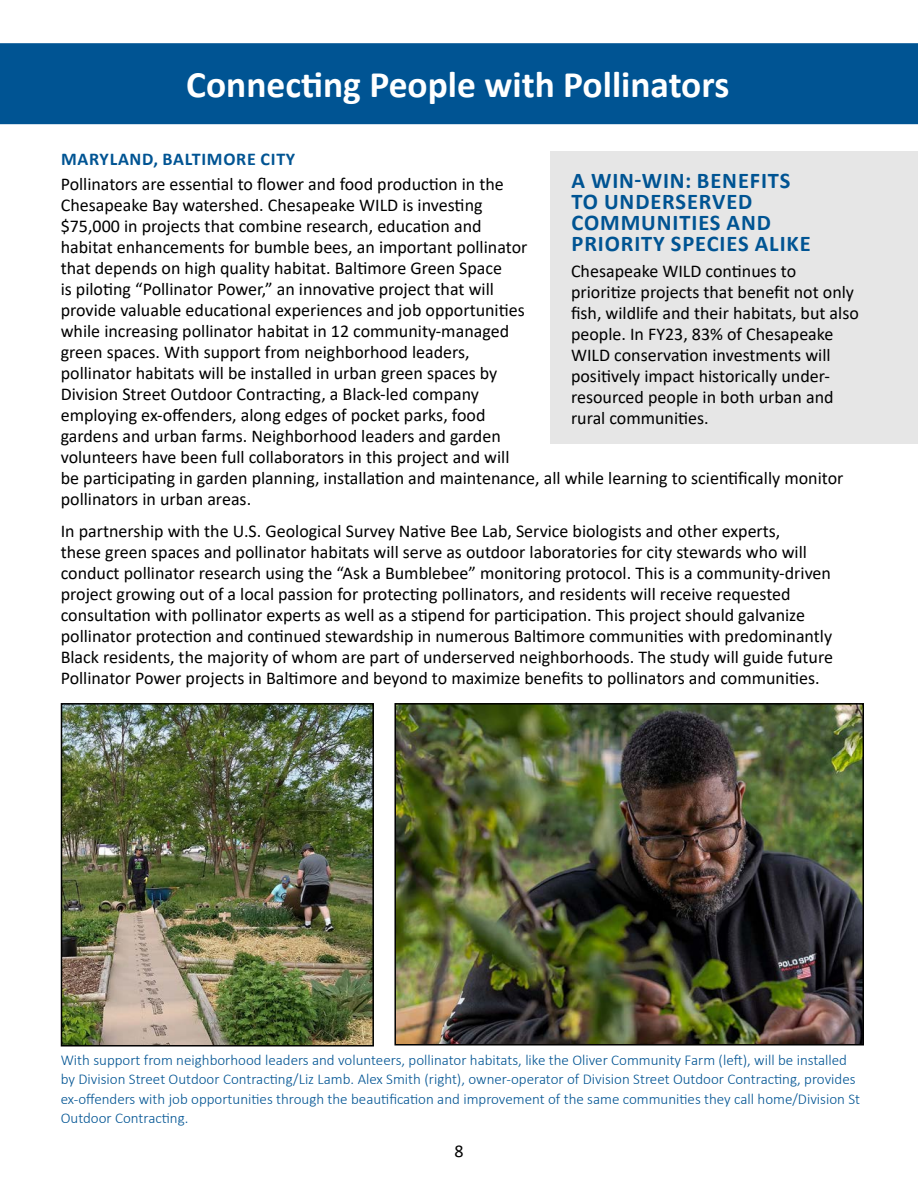
<style>
.page{position:relative;width:918px;height:1188px;background:#fff}
.page>*{position:absolute;margin:0;border:0;box-sizing:border-box;transform-origin:0 0}
.t1{font:700 37.5px "Calibri";color:#fff}
.t2{font:700 22.5px "Calibri";letter-spacing:.04em;color:#005493}
.t3{font:18px/21px "Calibri";color:#000}
.t4{font:700 18px "Calibri";letter-spacing:.04em;color:#005493}
.t5{font:300 15px/19.5px "Calibri";color:#005493}
</style>
<div class="page">
<div style="left:551px;top:151px;width:367px;height:293px;background:#e6e6e6"></div>
<div style="left:0;top:43px;width:918px;height:81px;background:#005493"></div>
<img style="left:397px;top:706px;width:464px;height:337px">
<div style="left:394px;top:703px;width:470px;height:343px;border:2px solid #000"></div>
<img style="left:64px;top:706px;width:307px;height:338px">
<div style="left:61px;top:703px;width:313px;height:344px;border:2px solid #000"></div>
<h2 class="t1" style="left:186px;top:58px;width:545px">Connecting People with Pollinators</h2>
<h3 class="t4" style="left:61px;top:146px;width:236px">MARYLAND, BALTIMORE CITY</h3>
<p class="t3" style="left:61px;top:173px;width:445px">Pollinators are essential to flower and food production in the</p>
<h3 class="t2" style="left:571px;top:165px;width:221px">A WIN-WIN: BENEFITS</h3>
<p class="t3" style="left:61px;top:194px;width:423px">Chesapeake Bay watershed. Chesapeake WILD is investing</p>
<h3 class="t2" style="left:571px;top:186px;width:182px">TO UNDERSERVED</h3>
<p class="t3" style="left:61px;top:215px;width:422px">$75,000 in projects that combine research, education and</p>
<h3 class="t2" style="left:571px;top:207px;width:201px">COMMUNITIES AND</h3>
<p class="t3" style="left:61px;top:236px;width:468px">habitat enhancements for bumble bees, an important pollinator</p>
<h3 class="t2" style="left:571px;top:228px;width:241px">PRIORITY SPECIES ALIKE</h3>
<p class="t3" style="left:61px;top:257px;width:443px">that depends on high quality habitat. Baltimore Green Space</p>
<p class="t3" style="left:571px;top:260px;width:227px">Chesapeake WILD continues to</p>
<p class="t3" style="left:61px;top:278px;width:435px">is piloting “Pollinator Power,” an innovative project that will</p>
<p class="t3" style="left:571px;top:281px;width:285px">prioritize projects that benefit not only</p>
<p class="t3" style="left:61px;top:299px;width:466px">provide valuable educational experiences and job opportunities</p>
<p class="t3" style="left:571px;top:302px;width:289px">fish, wildlife and their habitats, but also</p>
<p class="t3" style="left:61px;top:320px;width:450px">while increasing pollinator habitat in 12 community-managed</p>
<p class="t3" style="left:571px;top:323px;width:264px">people. In FY23, 83% of Chesapeake</p>
<p class="t3" style="left:61px;top:341px;width:410px">green spaces. With support from neighborhood leaders,</p>
<p class="t3" style="left:571px;top:344px;width:261px">WILD conservation investments will</p>
<p class="t3" style="left:61px;top:362px;width:438px">pollinator habitats will be installed in urban green spaces by</p>
<p class="t3" style="left:571px;top:365px;width:261px">positively impact historically under-</p>
<p class="t3" style="left:61px;top:383px;width:420px">Division Street Outdoor Contracting, a Black-led company</p>
<p class="t3" style="left:571px;top:386px;width:264px">resourced people in both urban and</p>
<p class="t3" style="left:61px;top:404px;width:426px">employing ex-offenders, along edges of pocket parks, food</p>
<p class="t3" style="left:571px;top:407px;width:139px">rural communities.</p>
<p class="t3" style="left:61px;top:425px;width:784px">gardens and urban farms. Neighborhood leaders and garden<br>volunteers have been full collaborators in this project and will<br>be participating in garden planning, installation and maintenance, all while learning to scientifically monitor pollinators in urban areas.</p>
<p class="t3" style="left:61px;top:520px;width:774px">In partnership with the U.S. Geological Survey Native Bee Lab, Service biologists and other experts,<br>these green spaces and pollinator habitats will serve as outdoor laboratories for city stewards who will conduct pollinator research using the “Ask a Bumblebee” monitoring protocol. This is a community-driven project growing out of a local passion for protecting pollinators, and residents will receive requested consultation with pollinator experts as well as a stipend for participation. This project should galvanize pollinator protection and continued stewardship in numerous Baltimore communities with predominantly Black residents, the majority of whom are part of underserved neighborhoods. The study will guide future Pollinator Power projects in Baltimore and beyond to maximize benefits to pollinators and communities.</p>
<p class="t5" style="left:61px;top:1050px;width:801px">With support from neighborhood leaders and volunteers, pollinator habitats, like the Oliver Community Farm (left), will be installed by Division Street Outdoor Contracting/Liz Lamb. Alex Smith (right), owner-operator of Division Street Outdoor Contracting, provides ex-offenders with job opportunities through the beautification and improvement of the same communities they call home/Division St Outdoor Contracting.</p>
<p class="t3" style="left:454px;top:1140px;width:11px">8</p>
</div>
